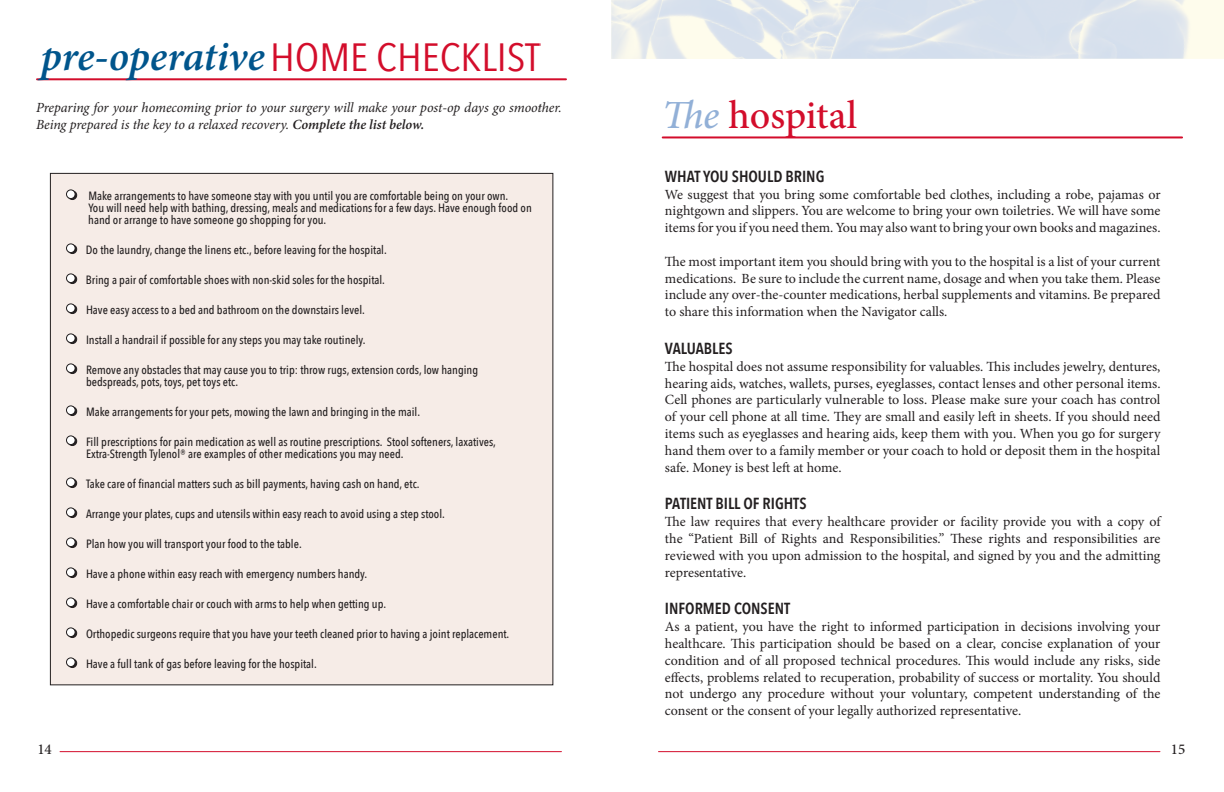
<style>
.page{position:relative;width:1224px;height:792px;background:#fff}
.page>*{position:absolute;margin:0;border:0;box-sizing:border-box;transform-origin:0 0}
.t1{font:italic 600 42px "Minion Pro";letter-spacing:-.005em;color:#00558c}
.t2{font:500 40px "Minion Pro";letter-spacing:-.005em;color:#d30d2b}
.t3{font:600 16px "Avenir Next Condensed";color:#231f20}
.t4{font:500 15px "Minion Pro";color:#231f20}
.t5{font:14px/16.8px "Minion Pro";letter-spacing:-.005em;color:#231f20;text-align:justify}
.t6{font:italic 14px/16.8px "Minion Pro";letter-spacing:-.005em;color:#231f20}
.t7{font:500 12px/12px "Avenir Next Condensed";color:#231f20}
.s1{font-family:"Avenir Next Condensed";font-weight:400;font-style:normal;font-size:39.3px;color:#d30d2b}
.s2{font-weight:600}
.s3{font-style:italic;color:#92b0d7}
</style>
<div class="page">
<hr style="left:60px;top:751px;width:501px;height:1px;background:#d30d2b">
<hr style="left:658px;top:751px;width:502px;height:1px;background:#d30d2b">
<hr style="left:37px;top:78px;width:529px;height:2px;background:#d30d2b">
<div style="left:50px;top:173px;width:503px;height:512px;background:#f6ece7"></div>
<div style="left:68px;top:190px;width:9px;height:10px;border:1px solid #231f20;border-radius:50%"></div>
<div style="left:66px;top:190px;width:9px;height:9px;background:#fff;border-radius:50%"></div>
<div style="left:66px;top:189px;width:10px;height:10px;border:1px solid #231f20;border-radius:50%"></div>
<div style="left:68px;top:244px;width:9px;height:10px;border:1px solid #231f20;border-radius:50%"></div>
<div style="left:66px;top:244px;width:9px;height:9px;background:#fff;border-radius:50%"></div>
<div style="left:66px;top:243px;width:10px;height:10px;border:1px solid #231f20;border-radius:50%"></div>
<div style="left:68px;top:274px;width:9px;height:10px;border:1px solid #231f20;border-radius:50%"></div>
<div style="left:66px;top:274px;width:9px;height:9px;background:#fff;border-radius:50%"></div>
<div style="left:66px;top:273px;width:10px;height:10px;border:1px solid #231f20;border-radius:50%"></div>
<div style="left:68px;top:304px;width:9px;height:10px;border:1px solid #231f20;border-radius:50%"></div>
<div style="left:66px;top:304px;width:9px;height:9px;background:#fff;border-radius:50%"></div>
<div style="left:66px;top:303px;width:10px;height:10px;border:1px solid #231f20;border-radius:50%"></div>
<div style="left:68px;top:334px;width:9px;height:10px;border:1px solid #231f20;border-radius:50%"></div>
<div style="left:66px;top:334px;width:9px;height:9px;background:#fff;border-radius:50%"></div>
<div style="left:66px;top:333px;width:10px;height:10px;border:1px solid #231f20;border-radius:50%"></div>
<div style="left:68px;top:364px;width:9px;height:10px;border:1px solid #231f20;border-radius:50%"></div>
<div style="left:66px;top:364px;width:9px;height:9px;background:#fff;border-radius:50%"></div>
<div style="left:66px;top:363px;width:10px;height:10px;border:1px solid #231f20;border-radius:50%"></div>
<div style="left:68px;top:406px;width:9px;height:10px;border:1px solid #231f20;border-radius:50%"></div>
<div style="left:66px;top:406px;width:9px;height:9px;background:#fff;border-radius:50%"></div>
<div style="left:66px;top:405px;width:10px;height:10px;border:1px solid #231f20;border-radius:50%"></div>
<div style="left:68px;top:436px;width:9px;height:10px;border:1px solid #231f20;border-radius:50%"></div>
<div style="left:66px;top:436px;width:9px;height:9px;background:#fff;border-radius:50%"></div>
<div style="left:66px;top:435px;width:10px;height:10px;border:1px solid #231f20;border-radius:50%"></div>
<div style="left:68px;top:478px;width:9px;height:10px;border:1px solid #231f20;border-radius:50%"></div>
<div style="left:66px;top:478px;width:9px;height:9px;background:#fff;border-radius:50%"></div>
<div style="left:66px;top:477px;width:10px;height:10px;border:1px solid #231f20;border-radius:50%"></div>
<div style="left:68px;top:508px;width:9px;height:10px;border:1px solid #231f20;border-radius:50%"></div>
<div style="left:66px;top:508px;width:9px;height:9px;background:#fff;border-radius:50%"></div>
<div style="left:66px;top:507px;width:10px;height:10px;border:1px solid #231f20;border-radius:50%"></div>
<div style="left:68px;top:538px;width:9px;height:10px;border:1px solid #231f20;border-radius:50%"></div>
<div style="left:66px;top:538px;width:9px;height:9px;background:#fff;border-radius:50%"></div>
<div style="left:66px;top:537px;width:10px;height:10px;border:1px solid #231f20;border-radius:50%"></div>
<div style="left:68px;top:568px;width:9px;height:10px;border:1px solid #231f20;border-radius:50%"></div>
<div style="left:66px;top:568px;width:9px;height:9px;background:#fff;border-radius:50%"></div>
<div style="left:66px;top:567px;width:10px;height:10px;border:1px solid #231f20;border-radius:50%"></div>
<div style="left:68px;top:598px;width:9px;height:10px;border:1px solid #231f20;border-radius:50%"></div>
<div style="left:66px;top:598px;width:9px;height:9px;background:#fff;border-radius:50%"></div>
<div style="left:66px;top:597px;width:10px;height:10px;border:1px solid #231f20;border-radius:50%"></div>
<div style="left:68px;top:628px;width:9px;height:10px;border:1px solid #231f20;border-radius:50%"></div>
<div style="left:66px;top:628px;width:9px;height:9px;background:#fff;border-radius:50%"></div>
<div style="left:66px;top:627px;width:10px;height:10px;border:1px solid #231f20;border-radius:50%"></div>
<div style="left:68px;top:658px;width:9px;height:10px;border:1px solid #231f20;border-radius:50%"></div>
<div style="left:66px;top:658px;width:9px;height:9px;background:#fff;border-radius:50%"></div>
<div style="left:66px;top:657px;width:10px;height:10px;border:1px solid #231f20;border-radius:50%"></div>
<img style="left:611px;top:0;width:613px;height:59px">
<hr style="left:663px;top:136px;width:519px;height:2px;background:#d30d2b">
<h1 class="t1" style="left:41px;top:27px;width:501px">pre-operative<span class="s1">HOME CHECKLIST</span></h1>
<p class="t6" style="left:36px;top:100px;width:527px">Preparing for your homecoming prior to your surgery will make your post-op days go smoother.<br>Being prepared is the key to a relaxed recovery. <span class="s2">Complete the list below.</span></p>
<p class="t7" style="left:88px;top:190px;width:445px">Make arrangements to have someone stay with you until you are comfortable being on your own.<br>You will need help with bathing, dressing, meals and medications for a few days. Have enough food on hand or arrange to have someone go shopping for you.</p>
<p class="t7" style="left:86px;top:244px;width:302px">Do the laundry, change the linens etc., before leaving for the hospital.</p>
<p class="t7" style="left:86px;top:274px;width:301px">Bring a pair of comfortable shoes with non-skid soles for the hospital.</p>
<p class="t7" style="left:86px;top:304px;width:280px">Have easy access to a bed and bathroom on the downstairs level.</p>
<p class="t7" style="left:86px;top:334px;width:281px">Install a handrail if possible for any steps you may take routinely.</p>
<p class="t7" style="left:86px;top:364px;width:394px">Remove any obstacles that may cause you to trip: throw rugs, extension cords, low hanging bedspreads, pots, toys, pet toys etc.</p>
<p class="t7" style="left:86px;top:406px;width:336px">Make arrangements for your pets, mowing the lawn and bringing in the mail.</p>
<p class="t7" style="left:86px;top:436px;width:412px">Fill prescriptions for pain medication as well as routine prescriptions. Stool softeners, laxatives,<br>Extra-Strength Tylenol® are examples of other medications you may need.</p>
<p class="t7" style="left:86px;top:478px;width:335px">Take care of financial matters such as bill payments, having cash on hand, etc.</p>
<p class="t7" style="left:86px;top:508px;width:360px">Arrange your plates, cups and utensils within easy reach to avoid using a step stool.</p>
<p class="t7" style="left:86px;top:538px;width:217px">Plan how you will transport your food to the table.</p>
<p class="t7" style="left:86px;top:568px;width:283px">Have a phone within easy reach with emergency numbers handy.</p>
<p class="t7" style="left:86px;top:598px;width:302px">Have a comfortable chair or couch with arms to help when getting up.</p>
<p class="t7" style="left:86px;top:628px;width:425px">Orthopedic surgeons require that you have your teeth cleaned prior to having a joint replacement.</p>
<p class="t7" style="left:86px;top:658px;width:232px">Have a full tank of gas before leaving for the hospital.</p>
<h2 class="t2" style="left:662px;top:88px;width:197px"><span class="s3">The</span> hospital</h2>
<p class="t3" style="left:665px;top:162px;width:161px">WHAT YOU SHOULD BRING</p>
<p class="t5" style="left:665px;top:186px;width:497px">We suggest that you bring some comfortable bed clothes, including a robe, pajamas or nightgown and slippers. You are welcome to bring your own toiletries. We will have some items for you if you need them. You may also want to bring your own books and magazines.</p>
<p class="t5" style="left:665px;top:253px;width:497px">The most important item you should bring with you to the hospital is a list of your current medications. Be sure to include the current name, dosage and when you take them. Please include any over-the-counter medications, herbal supplements and vitamins. Be prepared to share this information when the Navigator calls.</p>
<p class="t3" style="left:665px;top:335px;width:69px">VALUABLES</p>
<p class="t5" style="left:665px;top:358px;width:497px">The hospital does not assume responsibility for valuables. This includes jewelry, dentures, hearing aids, watches, wallets, purses, eyeglasses, contact lenses and other personal items.<br>Cell phones are particularly vulnerable to loss. Please make sure your coach has control of your cell phone at all time. They are small and easily left in sheets. If you should need items such as eyeglasses and hearing aids, keep them with you. When you go for surgery hand them over to a family member or your coach to hold or deposit them in the hospital safe. Money is best left at home.</p>
<p class="t3" style="left:665px;top:490px;width:143px">PATIENT BILL OF RIGHTS</p>
<p class="t5" style="left:665px;top:513px;width:497px">The law requires that every healthcare provider or facility provide you with a copy of the “Patient Bill of Rights and Responsibilities.” These rights and responsibilities are reviewed with you upon admission to the hospital, and signed by you and the admitting representative.</p>
<p class="t3" style="left:665px;top:595px;width:127px">INFORMED CONSENT</p>
<p class="t5" style="left:665px;top:618px;width:497px">As a patient, you have the right to informed participation in decisions involving your healthcare. This participation should be based on a clear, concise explanation of your condition and of all proposed technical procedures. This would include any risks, side effects, problems related to recuperation, probability of success or mortality. You should not undergo any procedure without your voluntary, competent understanding of the consent or the consent of your legally authorized representative.</p>
<p class="t4" style="left:37px;top:739px;width:16px">14</p>
<p class="t4" style="left:1171px;top:739px;width:16px">15</p>
</div>
